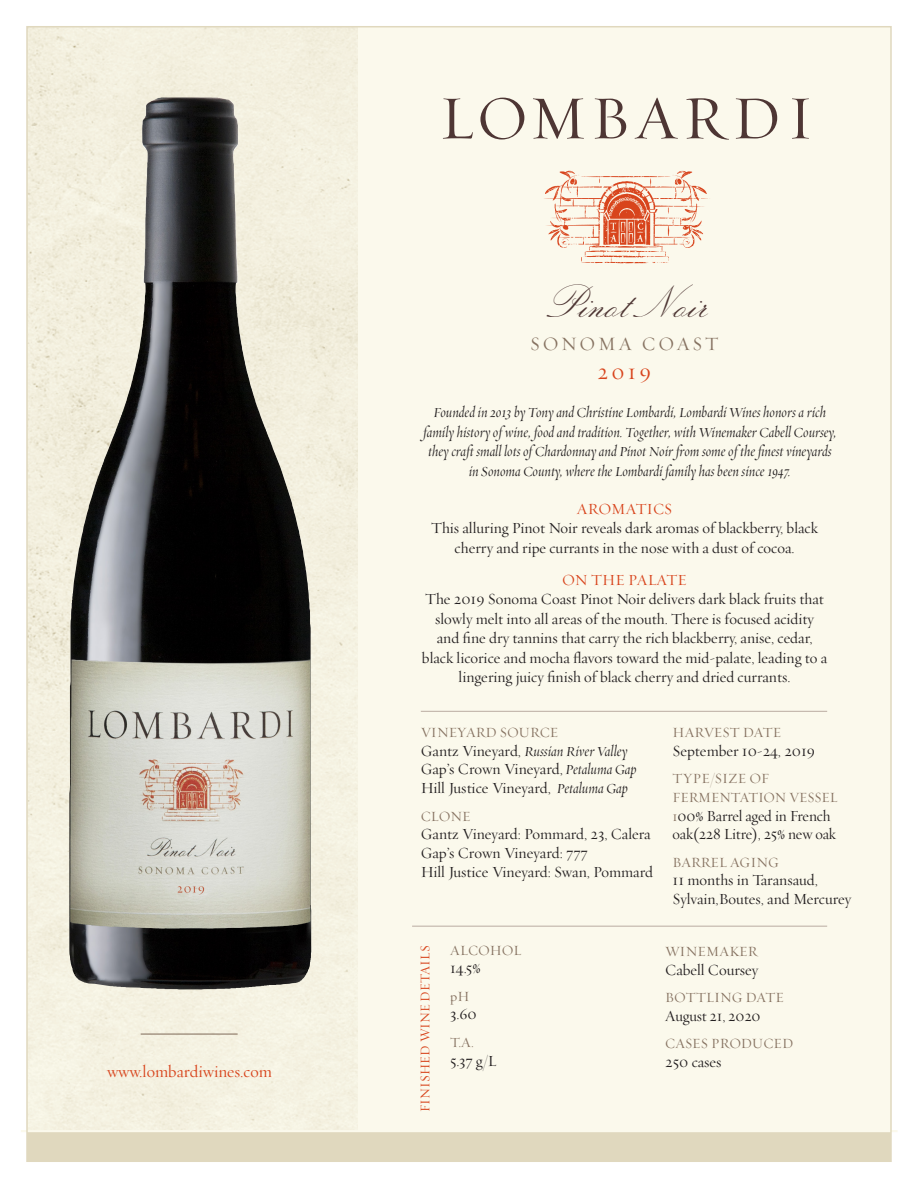
<style>
.page{position:relative;width:918px;height:1188px;background:#fff}
.page>*{position:absolute;margin:0;border:0;box-sizing:border-box;transform-origin:0 0}
.t1{font:49.5px "AT Sackers Italian Script";color:#4e3634}
.t2{font:22.5px "Requiem Display HTF Roman";color:#d8441c}
.t3{font:19.2px "Requiem Display HTF Roman";letter-spacing:.135em;color:#867261}
.t4{font:17.25px "Requiem Display HTF Roman";color:#d8441c}
.t5{font:15.75px/19.5px "Requiem Display HTF Roman";color:#231f20;text-align:center}
.t6{font:15.75px/19.5px "Requiem Fine HTF Italic";color:#231f20;text-align:center}
.t7{font:14.4px/18.8px "Requiem Display HTF Roman";color:#867261}
.t8{font:13.65px "Requiem Display HTF Roman";color:#d8441c}
.s1{color:#d8441c}
.s2{font-family:"Requiem Display HTF Roman"}
.s3{font-family:"Requiem Fine HTF Italic"}
.s4{font-size:14.4px;color:#867261}
</style>
<div class="page">
<img style="left:29px;top:29px;width:329px;height:1101px">
<div style="left:358px;top:27px;width:533px;height:1134px;background:#fbf9ec"></div>
<div style="left:27px;top:1132px;width:864px;height:29px;background:#e0d8be"></div>
<hr style="left:21px;top:1130px;width:877px;height:2px;background:#fbf9ec">
<img style="left:69px;top:98px;width:92px;height:880px">
<hr style="left:141px;top:1034px;width:97px;height:1px;background:#867261">
<hr style="left:412px;top:926px;width:415px;height:1px;background:#baaca1">
<hr style="left:421px;top:711px;width:406px;height:1px;background:#baaca1">
<svg style="left:443px;top:98px;width:30px;height:41px"></svg>
<svg style="left:480px;top:98px;width:44px;height:42px"></svg>
<svg style="left:533px;top:98px;width:51px;height:41px"></svg>
<svg style="left:595px;top:98px;width:31px;height:41px"></svg>
<svg style="left:635px;top:98px;width:43px;height:41px"></svg>
<svg style="left:686px;top:98px;width:43px;height:42px"></svg>
<svg style="left:736px;top:98px;width:41px;height:41px"></svg>
<svg style="left:792px;top:98px;width:17px;height:41px"></svg>
<img style="left:544px;top:170px;width:166px;height:94px">
<p class="t4" style="left:107px;top:1061px;width:166px">www.lombardiwines.com</p>
<p class="t1" style="left:540px;top:277px;width:169px">Pinot Noir</p>
<p class="t3" style="left:530px;top:333px;width:190px">SONOMA COAST</p>
<p class="t2" style="left:597px;top:358px;width:55px">2019</p>
<p class="t6" style="left:423px;top:404px;width:415px">Founded in 2013 by Tony and Christine Lombardi, Lombardi Wines honors a rich family history of wine, food and tradition. Together, with Winemaker Cabell Coursey, they craft small lots of Chardonnay and Pinot Noir from some of the finest vineyards in Sonoma County, where the Lombardi family has been since 1947.</p>
<p class="t5" style="left:431px;top:499px;width:388px"><span class="s1">AROMATICS<br></span>This alluring Pinot Noir reveals dark aromas of blackberry, black cherry and ripe currants in the nose with a dust of cocoa.</p>
<p class="t5" style="left:422px;top:571px;width:407px"><span class="s1">ON THE PALATE<br></span>The 2019 Sonoma Coast Pinot Noir delivers dark black fruits that slowly melt into all areas of the mouth. There is focused acidity and fine dry tannins that carry the rich blackberry, anise, cedar, black licorice and mocha flavors toward the mid-palate, leading to a lingering juicy finish of black cherry and dried currants.</p>
<p class="t7" style="left:421px;top:723px;width:139px">VINEYARD SOURCE</p>
<p class="t6" style="left:421px;top:742px;width:208px"><span class="s2">Gantz Vineyard,</span> Russian River Valley</p>
<p class="t5" style="left:421px;top:760px;width:217px">Gap’s Crown Vineyard, <span class="s3">Petaluma Gap</span></p>
<p class="t5" style="left:421px;top:779px;width:209px">Hill Justice Vineyard, <span class="s3">Petaluma Gap</span></p>
<p class="t7" style="left:421px;top:807px;width:52px">CLONE</p>
<p class="t5" style="left:421px;top:825px;width:231px">Gantz Vineyard: Pommard, 23, Calera</p>
<p class="t5" style="left:421px;top:844px;width:169px">Gap’s Crown Vineyard: 777</p>
<p class="t5" style="left:421px;top:862px;width:234px">Hill Justice Vineyard: Swan, Pommard</p>
<p class="t7" style="left:673px;top:723px;width:110px">HARVEST DATE</p>
<p class="t5" style="left:673px;top:741px;width:144px">September 10-24, 2019</p>
<p class="t7" style="left:673px;top:770px;width:167px">TYPE/SIZE OF<br>FERMENTATION VESSEL</p>
<p class="t5" style="left:673px;top:807px;width:165px;line-height:18.8px;text-align:left"><span class="s4">1</span>00% Barrel aged in French oak(228 Litre), 25% new oak</p>
<p class="t7" style="left:673px;top:853px;width:108px">BARREL AGING</p>
<p class="t5" style="left:673px;top:872px;width:180px;line-height:18.8px;text-align:left">11 months in Taransaud,<br>Sylvain,Boutes, and Mercurey</p>
<p class="t8" style="left:417px;top:1112px;width:168px;rotate:-90deg">FINISHED WINE DETAILS</p>
<p class="t7" style="left:450px;top:941px;width:73px">ALCOHOL</p>
<p class="t5" style="left:450px;top:959px;width:32px">14.5%</p>
<p class="t7" style="left:450px;top:987px;width:21px">pH</p>
<p class="t5" style="left:450px;top:1005px;width:28px">3.60</p>
<p class="t7" style="left:450px;top:1033px;width:25px">T.A.</p>
<p class="t5" style="left:450px;top:1051px;width:48px">5.37 g/L</p>
<p class="t7" style="left:665px;top:942px;width:94px">WINEMAKER</p>
<p class="t5" style="left:665px;top:960px;width:95px">Cabell Coursey</p>
<p class="t7" style="left:665px;top:989px;width:120px">BOTTLING DATE</p>
<p class="t5" style="left:665px;top:1007px;width:97px">August 21, 2020</p>
<p class="t7" style="left:665px;top:1035px;width:130px">CASES PRODUCED</p>
<p class="t5" style="left:665px;top:1053px;width:58px">250 cases</p>
</div>
